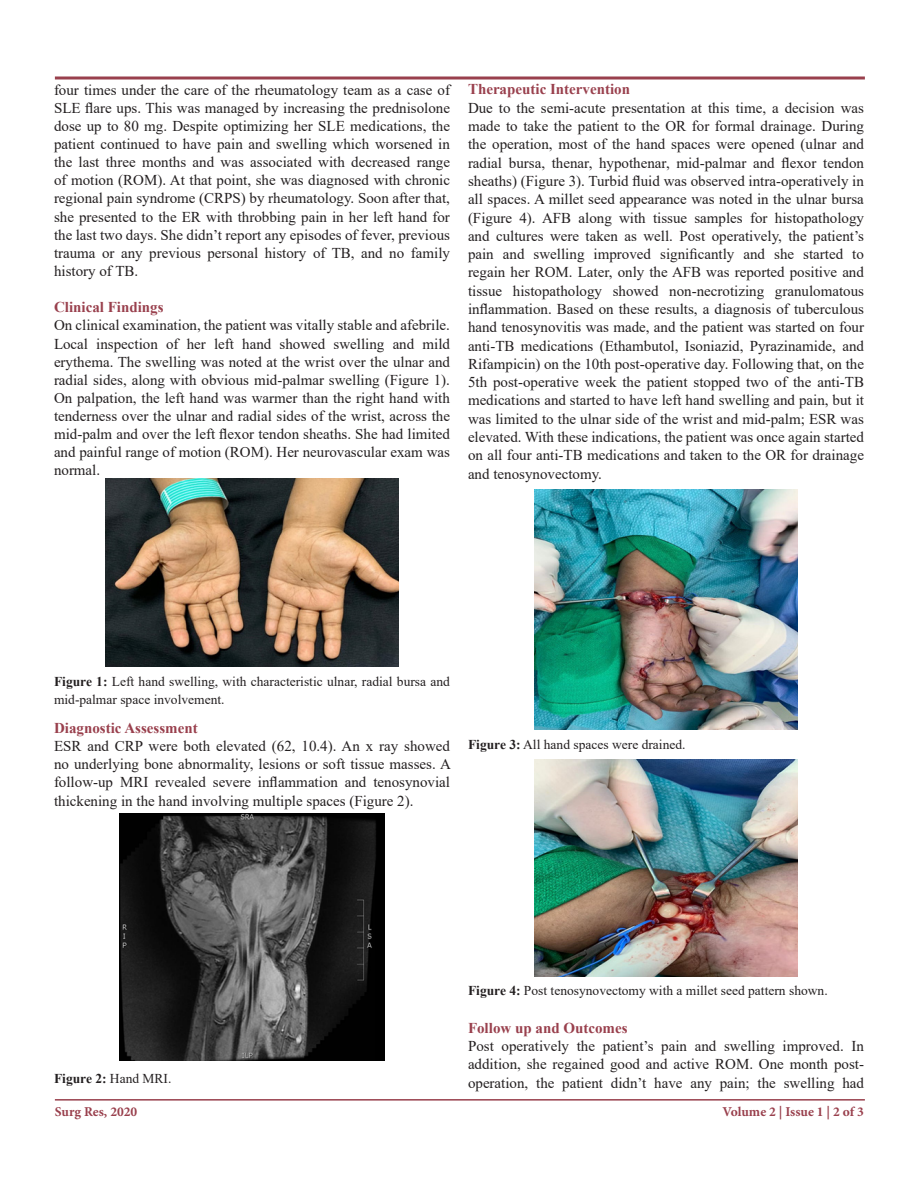
<style>
.page{position:relative;width:918px;height:1188px;background:#fff}
.page>*{position:absolute;margin:0;border:0;box-sizing:border-box;transform-origin:0 0}
.t1{font:15px/18.3px "Times New Roman";color:#231f20;text-align:justify}
.t2{font:700 15px "Times New Roman";color:#99404d}
.t3{font:13.5px/18.1px "Times New Roman";color:#231f20}
.t4{font:700 13.5px "Minion Pro";color:#99404d}
.t5{font:700 13.5px "Times New Roman";color:#231f20}
.s1{font-weight:700}
.s2{font-weight:400}
</style>
<div class="page">
<hr style="left:55px;top:1099px;width:810px;height:2px;background:#99404d">
<svg style="left:54px;top:76px;width:811px;height:4px;background:#b26f79"></svg>
<img style="left:106px;top:479px;width:293px;height:188px">
<img style="left:120px;top:814px;width:264px;height:247px">
<img style="left:535px;top:490px;width:262px;height:239px">
<img style="left:535px;top:759px;width:262px;height:217px">
<p class="t1" style="left:54px;top:80px;width:398px">four times under the care of the rheumatology team as a case of SLE flare ups. This was managed by increasing the prednisolone dose up to 80 mg. Despite optimizing her SLE medications, the patient continued to have pain and swelling which worsened in the last three months and was associated with decreased range of motion (ROM). At that point, she was diagnosed with chronic regional pain syndrome (CRPS) by rheumatology. Soon after that, she presented to the ER with throbbing pain in her left hand for the last two days. She didn’t report any episodes of fever, previous trauma or any previous personal history of TB, and no family history of TB.</p>
<p class="t2" style="left:54px;top:296px;width:111px">Clinical Findings</p>
<p class="t1" style="left:54px;top:316px;width:398px">On clinical examination, the patient was vitally stable and afebrile.<br>Local inspection of her left hand showed swelling and mild erythema. The swelling was noted at the wrist over the ulnar and radial sides, along with obvious mid-palmar swelling (Figure 1).<br>On palpation, the left hand was warmer than the right hand with tenderness over the ulnar and radial sides of the wrist, across the mid-palm and over the left flexor tendon sheaths. She had limited and painful range of motion (ROM). Her neurovascular exam was normal.</p>
<p class="t2" style="left:468px;top:79px;width:164px">Therapeutic Intervention</p>
<p class="t1" style="left:468px;top:98px;width:398px">Due to the semi-acute presentation at this time, a decision was made to take the patient to the OR for formal drainage. During the operation, most of the hand spaces were opened (ulnar and radial bursa, thenar, hypothenar, mid-palmar and flexor tendon sheaths) (Figure 3). Turbid fluid was observed intra-operatively in all spaces. A millet seed appearance was noted in the ulnar bursa (Figure 4). AFB along with tissue samples for histopathology and cultures were taken as well. Post operatively, the patient’s pain and swelling improved significantly and she started to regain her ROM. Later, only the AFB was reported positive and tissue histopathology showed non-necrotizing granulomatous inflammation. Based on these results, a diagnosis of tuberculous hand tenosynovitis was made, and the patient was started on four anti-TB medications (Ethambutol, Isoniazid, Pyrazinamide, and Rifampicin) on the 10th post-operative day. Following that, on the 5th post-operative week the patient stopped two of the anti-TB medications and started to have left hand swelling and pain, but it was limited to the ulnar side of the wrist and mid-palm; ESR was elevated. With these indications, the patient was once again started on all four anti-TB medications and taken to the OR for drainage and tenosynovectomy.</p>
<p class="t3" style="left:54px;top:672px;width:398px"><span class="s1">Figure 1:</span> Left hand swelling, with characteristic ulnar, radial bursa and mid-palmar space involvement.</p>
<p class="t2" style="left:54px;top:717px;width:145px">Diagnostic Assessment</p>
<p class="t1" style="left:54px;top:737px;width:398px">ESR and CRP were both elevated (62, 10.4). An x ray showed no underlying bone abnormality, lesions or soft tissue masses. A follow-up MRI revealed severe inflammation and tenosynovial thickening in the hand involving multiple spaces (Figure 2).</p>
<p class="t3" style="left:468px;top:735px;width:219px"><span class="s1">Figure 3:</span> All hand spaces were drained.</p>
<p class="t5" style="left:54px;top:1069px;width:119px">Figure 2: <span class="s2">Hand MRI.</span></p>
<p class="t3" style="left:468px;top:981px;width:361px"><span class="s1">Figure 4:</span> Post tenosynovectomy with a millet seed pattern shown.</p>
<p class="t2" style="left:468px;top:1017px;width:161px">Follow up and Outcomes</p>
<p class="t1" style="left:468px;top:1036px;width:398px">Post operatively the patient’s pain and swelling improved. In addition, she regained good and active ROM. One month post&shy;operation, the patient didn’t have any pain; the swelling had</p>
<p class="t4" style="left:55px;top:1102px;width:84px">Surg Res, 2020</p>
<p class="t4" style="left:722px;top:1102px;width:143px">Volume 2 | Issue 1 | 2 of 3</p>
</div>
